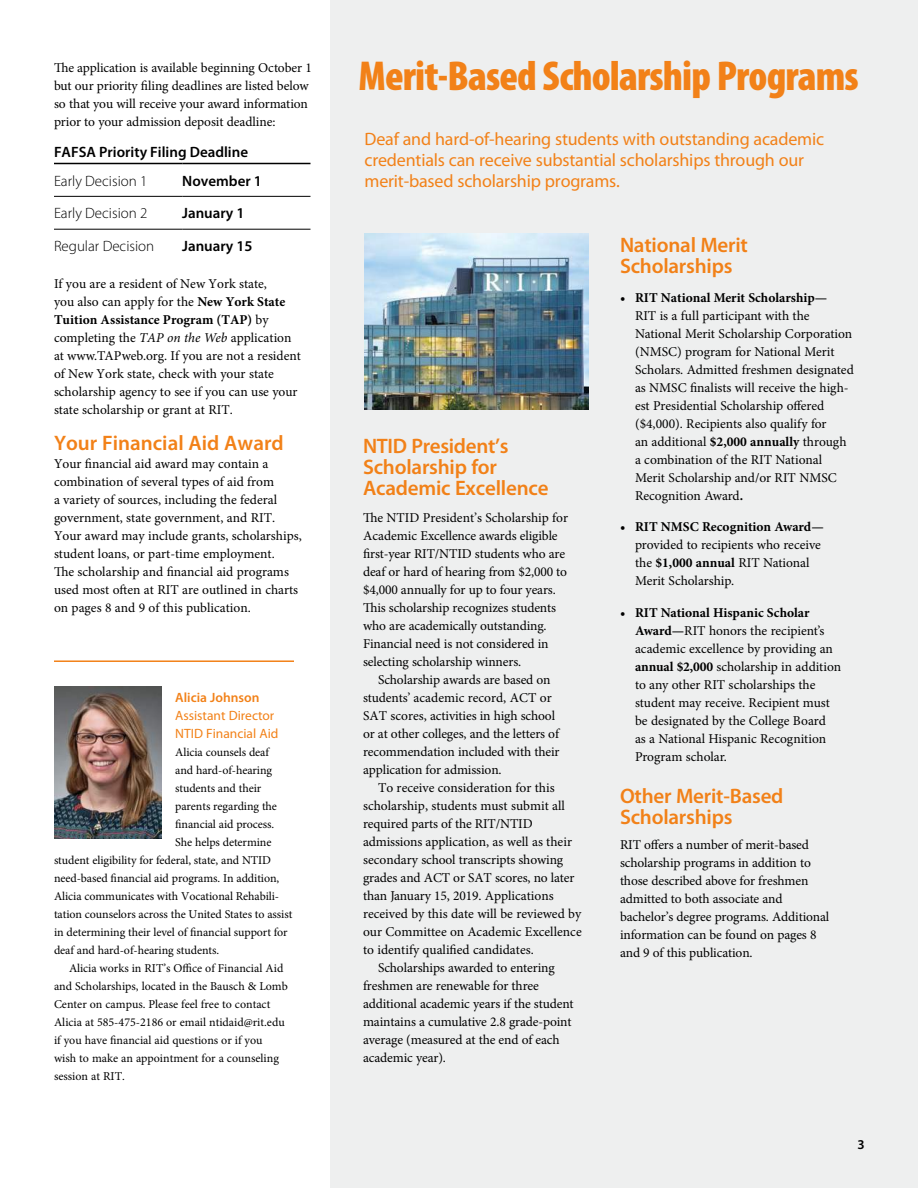
<style>
.page{position:relative;width:918px;height:1188px;background:#fff}
.page>*{position:absolute;margin:0;border:0;box-sizing:border-box;transform-origin:0 0}
.t1{font:900 condensed 42px "Myriad Pro";letter-spacing:-.02em;color:#f28118}
.t2{font:600 21px/21px "Myriad Pro";letter-spacing:-.01em;color:#f28118}
.t3{font:18px/21px "Myriad Pro";letter-spacing:-.01em;color:#f28118}
.t4{font:600 15px "Myriad Pro";color:#000}
.t5{font:300 15px "Myriad Pro";color:#000}
.t6{font:13.5px/18px "Minion Pro";letter-spacing:-.005em;color:#000}
.t7{font:700 13.5px "Minion Pro";color:#000}
.t8{font:13.5px/18px "Myriad Pro";color:#f28118}
.t9{font:600 13.5px "Myriad Pro";color:#f28118}
.t10{font:600 13.5px "Myriad Pro";color:#000}
.t11{font:12px "Minion Pro";letter-spacing:-.005em;color:#000}
.s1{font-weight:700}
.s2{font-style:italic}
</style>
<div class="page">
<div style="left:330px;top:0;width:588px;height:1188px;background:#eeefef"></div>
<hr style="left:54px;top:660px;width:240px;height:2px;background:#f28118">
<img style="left:54px;top:686px;width:108px;height:153px">
<hr style="left:54px;top:196px;width:128px;height:1px;background:#000">
<hr style="left:182px;top:196px;width:128px;height:1px;background:#000">
<hr style="left:54px;top:229px;width:128px;height:1px;background:#000">
<hr style="left:182px;top:229px;width:128px;height:1px;background:#000">
<hr style="left:54px;top:163px;width:128px;height:1px;background:#000">
<hr style="left:182px;top:163px;width:128px;height:1px;background:#000">
<img style="left:365px;top:234px;width:223px;height:176px">
<p class="t6" style="left:54px;top:59px;width:260px">The application is available beginning October 1 but our priority filing deadlines are listed below so that you will receive your award information prior to your admission deposit deadline:</p>
<p class="t4" style="left:54px;top:142px;width:196px">FAFSA Priority Filing Deadline</p>
<p class="t5" style="left:54px;top:172px;width:95px">Early Decision 1</p>
<p class="t4" style="left:182px;top:171px;width:81px">November 1</p>
<p class="t5" style="left:54px;top:204px;width:95px">Early Decision 2</p>
<p class="t4" style="left:182px;top:204px;width:64px">January 1</p>
<p class="t5" style="left:54px;top:237px;width:102px">Regular Decision</p>
<p class="t4" style="left:182px;top:237px;width:72px">January 15</p>
<p class="t6" style="left:54px;top:275px;width:248px">If you are a resident of New York state,<br>you also can apply for the <span class="s1">New York State Tuition Assistance Program (TAP)</span> by completing the <span class="s2">TAP on the Web</span> application at www.TAPweb.org. If you are not a resident of New York state, check with your state scholarship agency to see if you can use your state scholarship or grant at RIT.</p>
<h2 class="t2" style="left:54px;top:432px;width:231px">Your Financial Aid Award</h2>
<p class="t6" style="left:54px;top:455px;width:249px">Your financial aid award may contain a combination of several types of aid from<br>a variety of sources, including the federal government, state government, and RIT.<br>Your award may include grants, scholarships, student loans, or part-time employment.<br>The scholarship and financial aid programs used most often at RIT are outlined in charts on pages 8 and 9 of this publication.</p>
<p class="t9" style="left:175px;top:689px;width:86px">Alicia Johnson</p>
<p class="t8" style="left:175px;top:706px;width:105px">Assistant Director<br>NTID Financial Aid</p>
<p class="t11" style="left:175px;top:744px;width:95px">Alicia counsels deaf</p>
<p class="t11" style="left:175px;top:762px;width:98px">and hard-of-hearing</p>
<p class="t11" style="left:175px;top:780px;width:88px">students and their</p>
<p class="t11" style="left:175px;top:798px;width:103px">parents regarding the</p>
<p class="t11" style="left:175px;top:816px;width:101px">financial aid process.</p>
<p class="t11" style="left:175px;top:834px;width:98px">She helps determine</p>
<p class="t11" style="left:54px;top:852px;width:218px">student eligibility for federal, state, and NTID</p>
<p class="t11" style="left:54px;top:870px;width:227px">need-based financial aid programs. In addition,</p>
<p class="t11" style="left:54px;top:888px;width:225px">Alicia communicates with Vocational Rehabili-</p>
<p class="t11" style="left:54px;top:906px;width:240px">tation counselors across the United States to assist</p>
<p class="t11" style="left:54px;top:924px;width:235px">in determining their level of financial support for</p>
<p class="t11" style="left:54px;top:942px;width:167px">deaf and hard-of-hearing students.</p>
<p class="t11" style="left:69px;top:960px;width:216px">Alicia works in RIT’s Office of Financial Aid</p>
<p class="t11" style="left:54px;top:978px;width:235px">and Scholarships, located in the Bausch &amp; Lomb</p>
<p class="t11" style="left:54px;top:996px;width:218px">Center on campus. Please feel free to contact</p>
<p class="t11" style="left:54px;top:1014px;width:232px">Alicia at 585-475-2186 or email ntidaid@rit.edu</p>
<p class="t11" style="left:54px;top:1032px;width:210px">if you have financial aid questions or if you</p>
<p class="t11" style="left:54px;top:1050px;width:227px">wish to make an appointment for a counseling</p>
<p class="t11" style="left:54px;top:1068px;width:72px">session at RIT.</p>
<h1 class="t1" style="left:359px;top:49px;width:502px">Merit-Based Scholarship Programs</h1>
<h3 class="t3" style="left:365px;top:128px;width:461px">Deaf and hard-of-hearing students with outstanding academic credentials can receive substantial scholarships through our merit-based scholarship programs.</h3>
<h2 class="t2" style="left:363px;top:435px;width:187px">NTID President’s<br>Scholarship for<br>Academic Excellence</h2>
<p class="t6" style="left:363px;top:509px;width:207px">The NTID President’s Scholarship for Academic Excellence awards eligible first-year RIT/NTID students who are deaf or hard of hearing from $2,000 to $4,000 annually for up to four years.<br>This scholarship recognizes students who are academically outstanding.<br>Financial need is not considered in selecting scholarship winners.</p>
<p class="t6" style="left:363px;top:671px;width:198px;text-indent:15px">Scholarship awards are based on students’ academic record, ACT or SAT scores, activities in high school or at other colleges, and the letters of recommendation included with their application for admission.</p>
<p class="t6" style="left:378px;top:779px;width:178px">To receive consideration for this</p>
<p class="t6" style="left:363px;top:797px;width:203px">scholarship, students must submit all</p>
<p class="t6" style="left:363px;top:815px;width:171px">required parts of the RIT/NTID</p>
<p class="t6" style="left:363px;top:833px;width:210px">admissions application, as well as their</p>
<p class="t6" style="left:363px;top:851px;width:202px">secondary school transcripts showing</p>
<p class="t6" style="left:363px;top:869px;width:213px">grades and ACT or SAT scores, no later</p>
<p class="t6" style="left:363px;top:887px;width:192px">than January 15, 2019. Applications</p>
<p class="t6" style="left:363px;top:905px;width:220px">received by this date will be reviewed by</p>
<p class="t6" style="left:363px;top:923px;width:220px">our Committee on Academic Excellence</p>
<p class="t6" style="left:363px;top:941px;width:172px">to identify qualified candidates.</p>
<p class="t6" style="left:378px;top:959px;width:178px">Scholarships awarded to entering</p>
<p class="t6" style="left:363px;top:977px;width:177px">freshmen are renewable for three</p>
<p class="t6" style="left:363px;top:995px;width:212px">additional academic years if the student</p>
<p class="t6" style="left:363px;top:1013px;width:210px">maintains a cumulative 2.8 grade-point</p>
<p class="t6" style="left:363px;top:1031px;width:198px">average (measured at the end of each</p>
<p class="t6" style="left:363px;top:1049px;width:84px">academic year).</p>
<h2 class="t2" style="left:620px;top:234px;width:130px">National Merit<br>Scholarships</h2>
<p class="t7" style="left:620px;top:288px;width:209px">• RIT National Merit Scholarship—</p>
<p class="t6" style="left:635px;top:307px;width:220px">RIT is a full participant with the National Merit Scholarship Corporation (NMSC) program for National Merit Scholars. Admitted freshmen designated as NMSC finalists will receive the high&shy;est Presidential Scholarship offered ($4,000). Recipients also qualify for<br>an additional <span class="s1">$2,000 annually</span> through a combination of the RIT National Merit Scholarship and/or RIT NMSC Recognition Award<span class="s1">.</span></p>
<p class="t7" style="left:620px;top:518px;width:205px">• RIT NMSC Recognition Award—</p>
<p class="t6" style="left:635px;top:536px;width:187px">provided to recipients who receive the <span class="s1">$1,000 annual</span> RIT National<br>Merit Scholarship.</p>
<p class="t6" style="left:635px;top:604px;width:208px;text-indent:-15px"><span class="s1">• RIT National Hispanic Scholar Award—</span>RIT honors the recipient’s academic excellence by providing an <span class="s1">annual $2,000</span> scholarship in addition to any other RIT scholarships the student may receive. Recipient must be designated by the College Board<br>as a National Hispanic Recognition Program scholar.</p>
<h2 class="t2" style="left:620px;top:785px;width:165px">Other Merit-Based<br>Scholarships</h2>
<p class="t6" style="left:620px;top:836px;width:211px">RIT offers a number of merit-based scholarship programs in addition to those described above for freshmen admitted to both associate and bachelor’s degree programs. Additional information can be found on pages 8 and 9 of this publication.</p>
<p class="t10" style="left:857px;top:1136px;width:9px">3</p>
</div>
